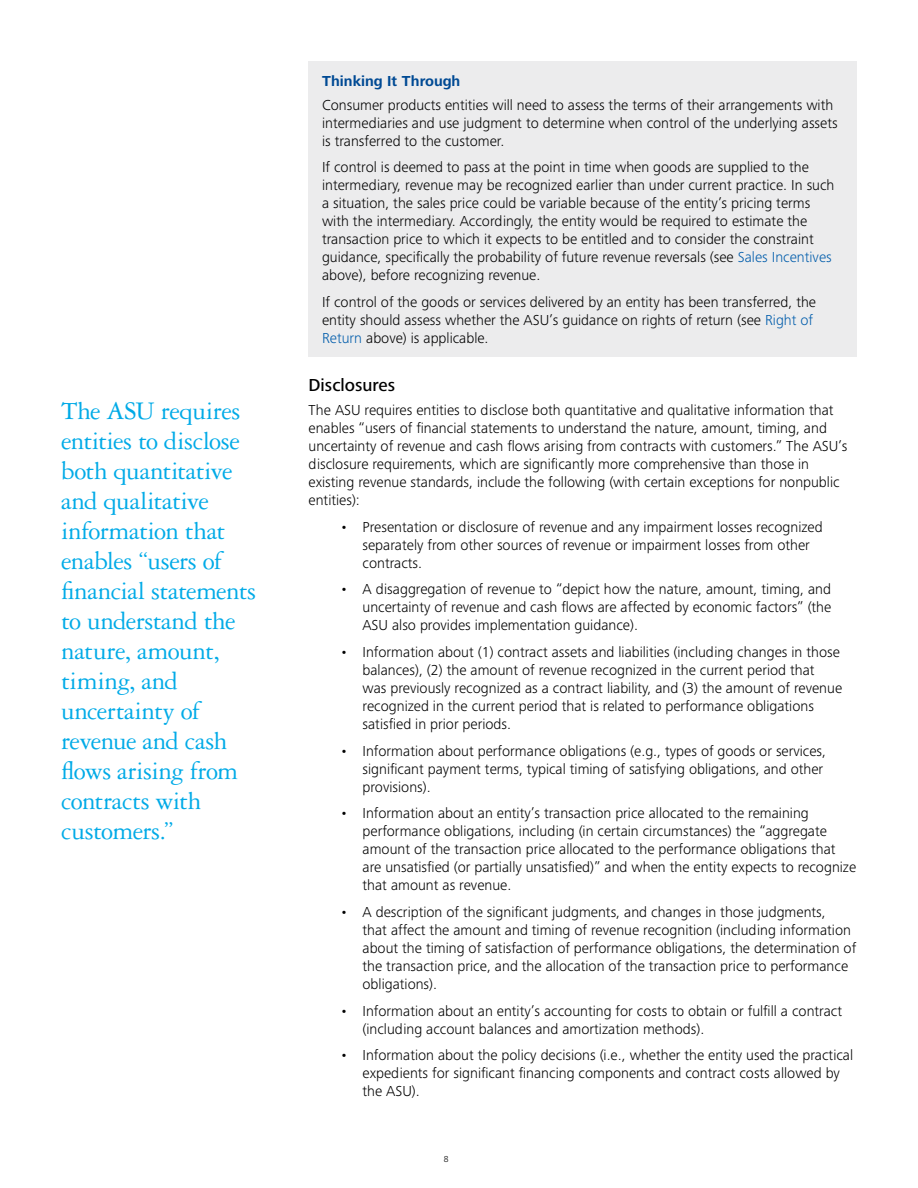
<style>
.page{position:relative;width:918px;height:1188px;background:#fff}
.page>*{position:absolute;margin:0;border:0;box-sizing:border-box;transform-origin:0 0}
.t1{font:27px/30px "Garamond 3 LT Std";letter-spacing:-.02em;color:#00aae7}
.t2{font:500 18px "Frutiger Next Pro";color:#000}
.t3{font:300 15px/18px "Frutiger Next Pro";color:#000}
.t4{font:700 15px "Frutiger Next Pro";color:#004a94}
.t5{font:300 9px "Frutiger Next Pro";color:#000}
.s1{color:#005cab}
</style>
<div class="page">
<div style="left:309px;top:62px;width:548px;height:295px;background:#ececed"></div>
<p class="t1" style="left:61px;top:396px;width:197px">The ASU requires entities to disclose both quantitative and qualitative information that enables “users of financial statements to understand the nature, amount, timing, and uncertainty of revenue and cash flows arising from contracts with customers.”</p>
<p class="t4" style="left:322px;top:72px;width:140px">Thinking It Through</p>
<p class="t3" style="left:322px;top:96px;width:517px">Consumer products entities will need to assess the terms of their arrangements with intermediaries and use judgment to determine when control of the underlying assets is transferred to the customer.</p>
<p class="t3" style="left:322px;top:158px;width:514px">If control is deemed to pass at the point in time when goods are supplied to the intermediary, revenue may be recognized earlier than under current practice. In such a situation, the sales price could be variable because of the entity’s pricing terms with the intermediary. Accordingly, the entity would be required to estimate the transaction price to which it expects to be entitled and to consider the constraint guidance, specifically the probability of future revenue reversals (see <span class="s1">Sales Incentives </span>above), before recognizing revenue.</p>
<p class="t3" style="left:322px;top:293px;width:496px">If control of the goods or services delivered by an entity has been transferred, the entity should assess whether the ASU’s guidance on rights of return (see <span class="s1">Right of<br>Return</span> above) is applicable.</p>
<p class="t2" style="left:309px;top:375px;width:88px">Disclosures</p>
<p class="t3" style="left:309px;top:401px;width:540px">The ASU requires entities to disclose both quantitative and qualitative information that enables “users of financial statements to understand the nature, amount, timing, and uncertainty of revenue and cash flows arising from contracts with customers.” The ASU’s disclosure requirements, which are significantly more comprehensive than those in existing revenue standards, include the following (with certain exceptions for nonpublic entities):</p>
<p class="t3" style="left:363px;top:518px;width:462px;text-indent:-22px">• Presentation or disclosure of revenue and any impairment losses recognized separately from other sources of revenue or impairment losses from other contracts.</p>
<p class="t3" style="left:363px;top:580px;width:470px;text-align:justify;text-indent:-22px">• A disaggregation of revenue to “depict how the nature, amount, timing, and uncertainty of revenue and cash flows are affected by economic factors” (the ASU also provides implementation guidance).</p>
<p class="t3" style="left:363px;top:643px;width:481px;text-indent:-22px">• Information about (1) contract assets and liabilities (including changes in those balances), (2) the amount of revenue recognized in the current period that was previously recognized as a contract liability, and (3) the amount of revenue recognized in the current period that is related to performance obligations satisfied in prior periods.</p>
<p class="t3" style="left:363px;top:742px;width:465px;text-indent:-22px">• Information about performance obligations (e.g., types of goods or services, significant payment terms, typical timing of satisfying obligations, and other provisions).</p>
<p class="t3" style="left:363px;top:804px;width:495px;text-indent:-22px">• Information about an entity’s transaction price allocated to the remaining performance obligations, including (in certain circumstances) the “aggregate amount of the transaction price allocated to the performance obligations that are unsatisfied (or partially unsatisfied)” and when the entity expects to recognize that amount as revenue.</p>
<p class="t3" style="left:363px;top:903px;width:495px;text-indent:-22px">• A description of the significant judgments, and changes in those judgments,<br>that affect the amount and timing of revenue recognition (including information about the timing of satisfaction of performance obligations, the determination of the transaction price, and the allocation of the transaction price to performance obligations).</p>
<p class="t3" style="left:363px;top:1002px;width:481px;text-indent:-22px">• Information about an entity’s accounting for costs to obtain or fulfill a contract (including account balances and amortization methods).</p>
<p class="t3" style="left:363px;top:1046px;width:492px;text-indent:-22px">• Information about the policy decisions (i.e., whether the entity used the practical expedients for significant financing components and contract costs allowed by the ASU).</p>
<p class="t5" style="left:444px;top:1154px;width:6px">8</p>
</div>
